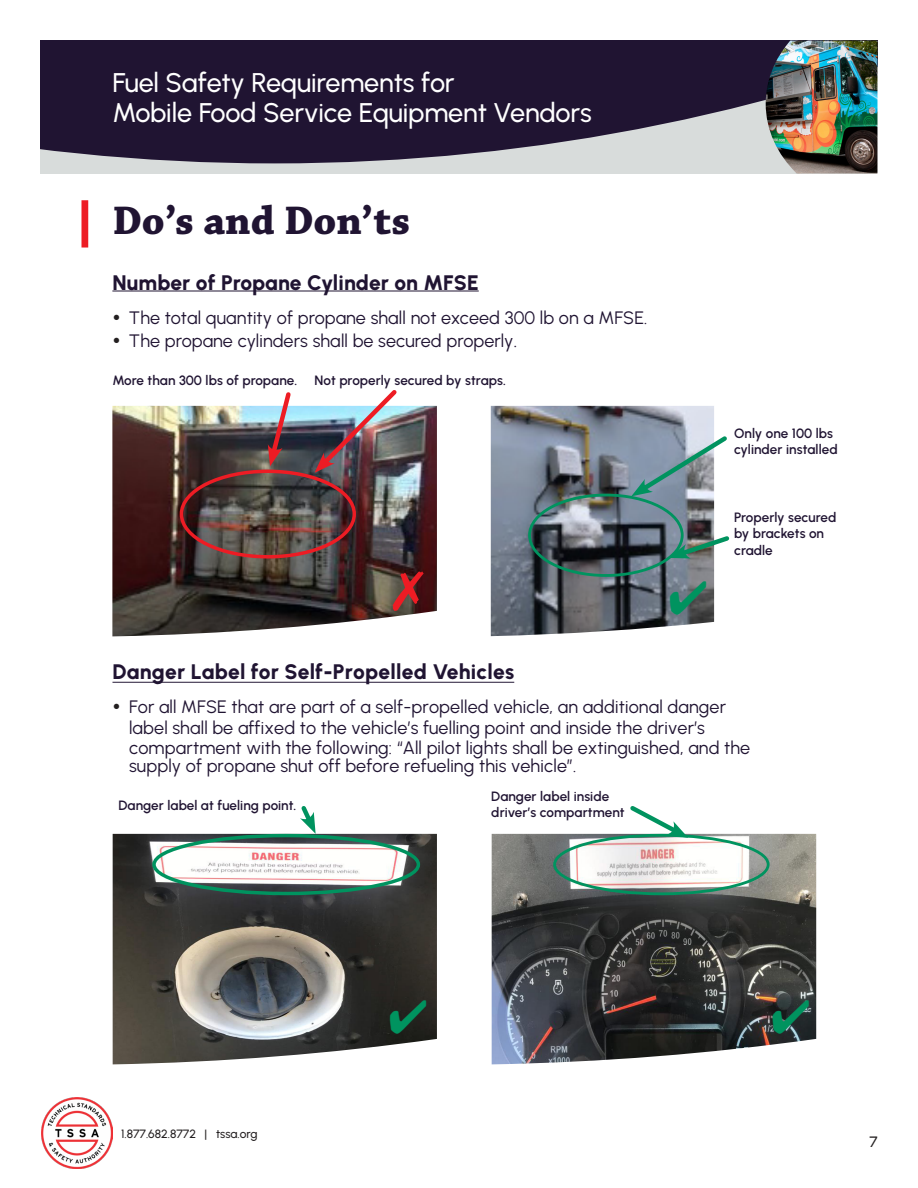
<style>
.page{position:relative;width:918px;height:1188px;background:#fff}
.page>*{position:absolute;margin:0;border:0;box-sizing:border-box;transform-origin:0 0}
.H2___Title{font:700 42px "Chaparral Pro";color:#201432}
.t1{font:500 27px/30px "Urbanist";letter-spacing:-.01em;color:#fff}
.P___Body{font:800 21px "Urbanist";letter-spacing:.01em;color:#201432}
.P___Body-2{font:18px/20.7px "Urbanist";letter-spacing:.01em;color:#201432}
.t2{font:500 15px "Urbanist";color:#231f20}
.P___Body-3{font:600 13.5px/16.5px "Urbanist";color:#201432}
.t3{font:500 12px "Urbanist";color:#231f20}
.s1{font-size:19.5px}
</style>
<div class="page">
<img style="left:42px;top:1097px;width:70px;height:71px">
<div style="left:40px;top:40px;width:838px;height:134px;background:#d8dcdb"></div>
<svg style="left:40px;top:40px;width:838px;height:123px;background:#372d47"></svg>
<img style="left:766px;top:41px;width:111px;height:133px">
<img style="left:113px;top:834px;width:324px;height:230px">
<div style="left:81px;top:200px;width:7px;height:48px;background:#ed1c24"></div>
<img style="left:491px;top:406px;width:223px;height:230px">
<img style="left:112px;top:406px;width:325px;height:230px">
<hr style="left:112px;top:291px;width:367px;height:1px;background:#201432">
<div style="left:180px;top:470px;width:176px;height:89px;border:3px solid #ed1c24;border-radius:50%"></div>
<svg style="left:631px;top:432px;width:96px;height:64px;background:#94aab2"></svg>
<svg style="left:268px;top:392px;width:26px;height:74px"></svg>
<div style="left:528px;top:494px;width:156px;height:83px;border:3px solid #00935f;border-radius:50%"></div>
<svg style="left:669px;top:533px;width:61px;height:27px"></svg>
<img style="left:315px;top:390px;width:86px;height:83px">
<img style="left:492px;top:834px;width:324px;height:230px">
<div style="left:152px;top:834px;width:268px;height:61px;border:3px solid #00935f;border-radius:50%"></div>
<svg style="left:626px;top:806px;width:62px;height:30px"></svg>
<svg style="left:298px;top:806px;width:18px;height:28px"></svg>
<div style="left:553px;top:834px;width:217px;height:61px;border:3px solid #00935f;border-radius:50%"></div>
<hr style="left:112px;top:682px;width:402px;height:1px;background:#201432">
<svg style="left:393px;top:571px;width:31px;height:40px"></svg>
<svg style="left:670px;top:581px;width:36px;height:33px"></svg>
<svg style="left:773px;top:1000px;width:36px;height:33px"></svg>
<svg style="left:390px;top:1000px;width:36px;height:33px"></svg>
<h2 class="t1" style="left:112px;top:66px;width:481px">Fuel Safety Requirements for<br>Mobile Food Service Equipment Vendors</h2>
<h2 class="H2___Title" style="left:112px;top:196px;width:299px">Do’s and Don’ts</h2>
<p class="P___Body" style="left:112px;top:268px;width:368px">Number of Propane Cylinder on MFSE</p>
<p class="P___Body-2" style="left:129px;top:307px;width:520px">The total quantity of propane shall not exceed 300 lb on a MFSE.</p>
<p class="P___Body-2" style="left:129px;top:330px;width:390px">The propane cylinders shall be secured properly<span class="s1">.</span></p>
<p class="P___Body-3" style="left:112px;top:371px;width:186px">More than 300 lbs of propane.</p>
<p class="P___Body-3" style="left:315px;top:371px;width:193px">Not properly secured by straps.</p>
<p class="P___Body-3" style="left:734px;top:424px;width:105px">Only one 100 lbs cylinder installed</p>
<p class="P___Body-3" style="left:734px;top:508px;width:104px">Properly secured by brackets on cradle</p>
<p class="P___Body" style="left:112px;top:657px;width:403px">Danger Label for Self-Propelled Vehicles</p>
<p class="P___Body-2" style="left:129px;top:696px;width:623px">For all MFSE that are part of a self-propelled vehicle, an additional danger label shall be affixed to the vehicle’s fuelling point and inside the driver’s compartment with the following: “All pilot lights shall be extinguished, and the</p>
<p class="P___Body-2" style="left:129px;top:755px;width:449px">supply of propane shut off before refueling this vehicle”.</p>
<p class="P___Body-3" style="left:491px;top:787px;width:135px">Danger label inside driver’s compartment</p>
<p class="P___Body-3" style="left:118px;top:796px;width:179px">Danger label at fueling point.</p>
<p class="t3" style="left:121px;top:1126px;width:138px">1.877.682.8772 | tssa.org</p>
<p class="t2" style="left:869px;top:1132px;width:10px">7</p>
</div>
